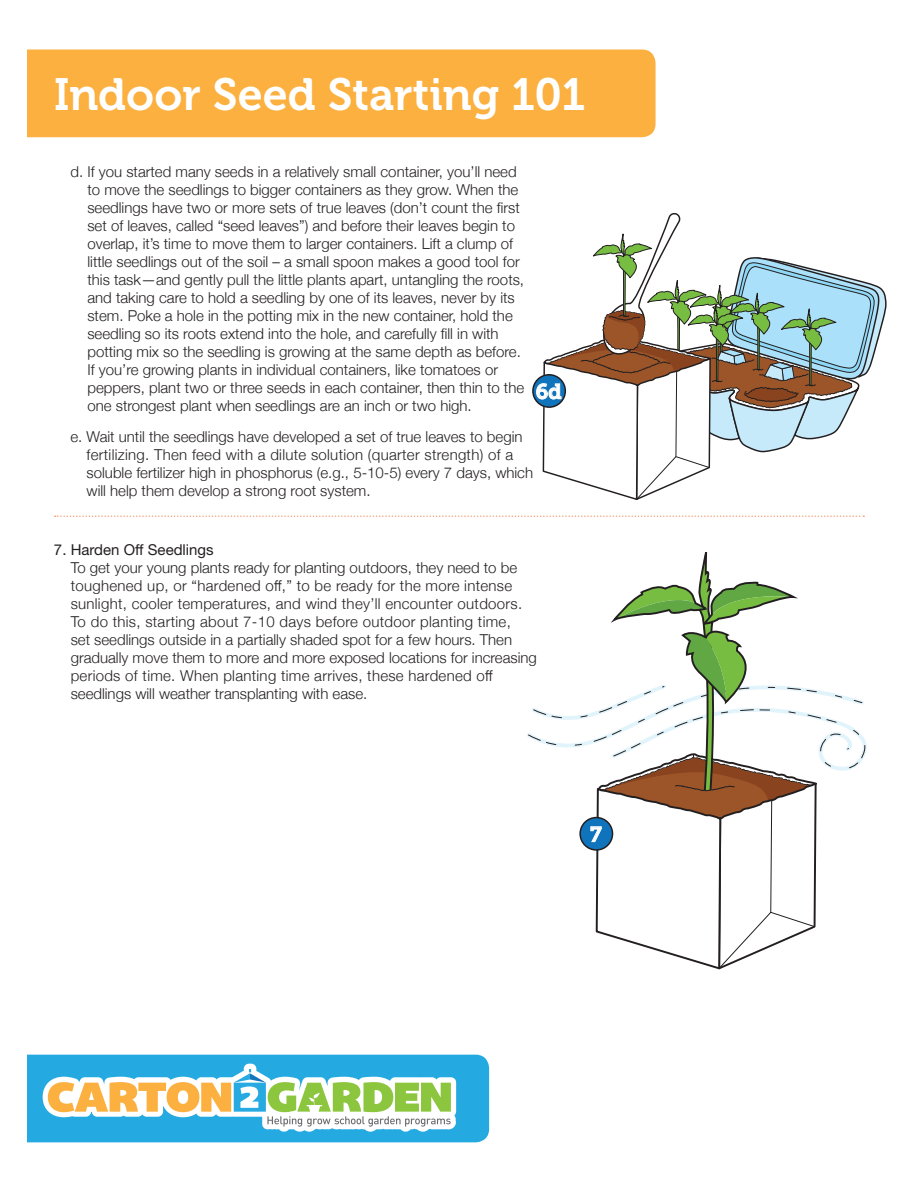
<style>
.page{position:relative;width:918px;height:1188px;background:#fff}
.page>*{position:absolute;margin:0;border:0;box-sizing:border-box;transform-origin:0 0}
.t1{font:45px "Museo 700";color:#fff}
.t2{font:21px "Museo Slab 700";color:#fff}
.t3{font:300 15px/18px "Helvetica Neue";color:#231f20}
.t4{font:15px "Helvetica Neue LT Std";color:#231f20}
</style>
<div class="page">
<div style="left:27px;top:50px;width:629px;height:87px;background:#fbb03f"></div>
<svg style="left:27px;top:1055px;width:462px;height:87px"></svg>
<svg style="left:55px;top:516px;width:809px;height:1px"></svg>
<svg style="left:533px;top:375px;width:32px;height:32px"></svg>
<svg style="left:536px;top:213px;width:351px;height:287px"></svg>
<div style="left:532px;top:374px;width:34px;height:34px;border:2px solid #231f20;border-radius:50%"></div>
<svg style="left:529px;top:552px;width:338px;height:418px"></svg>
<div style="left:579px;top:817px;width:34px;height:34px;border:2px solid #231f20;border-radius:50%"></div>
<h1 class="t1" style="left:54px;top:70px;width:533px">Indoor Seed Starting 101</h1>
<p class="t3" style="left:87px;top:161px;width:438px;text-indent:-17px">d. If you started many seeds in a relatively small container, you’ll need to move the seedlings to bigger containers as they grow. When the seedlings have two or more sets of true leaves (don’t count the first set of leaves, called “seed leaves”) and before their leaves begin to overlap, it’s time to move them to larger containers. Lift a clump of little seedlings out of the soil – a small spoon makes a good tool for this task—and gently pull the little plants apart, untangling the roots, and taking care to hold a seedling by one of its leaves, never by its stem. Poke a hole in the potting mix in the new container, hold the seedling so its roots extend into the hole, and carefully fill in with potting mix so the seedling is growing at the same depth as before.<br>If you’re growing plants in individual containers, like tomatoes or peppers, plant two or three seeds in each container, then thin to the one strongest plant when seedlings are an inch or two high.</p>
<p class="t3" style="left:87px;top:427px;width:448px;text-indent:-16px">e. Wait until the seedlings have developed a set of true leaves to begin fertilizing. Then feed with a dilute solution (quarter strength) of a soluble fertilizer high in phosphorus (e.g., 5-10-5) every 7 days, which will help them develop a strong root system.</p>
<h2 class="t2" style="left:536px;top:380px;width:28px">6d</h2>
<p class="t4" style="left:54px;top:541px;width:161px">7. Harden Off Seedlings</p>
<p class="t3" style="left:71px;top:558px;width:468px">To get your young plants ready for planting outdoors, they need to be toughened up, or “hardened off,” to be ready for the more intense sunlight, cooler temperatures, and wind they’ll encounter outdoors.<br>To do this, starting about 7-10 days before outdoor planting time,<br>set seedlings outside in a partially shaded spot for a few hours. Then gradually move them to more and more exposed locations for increasing periods of time. When planting time arrives, these hardened off seedlings will weather transplanting with ease.</p>
<h2 class="t2" style="left:590px;top:822px;width:13px">7</h2>
</div>
